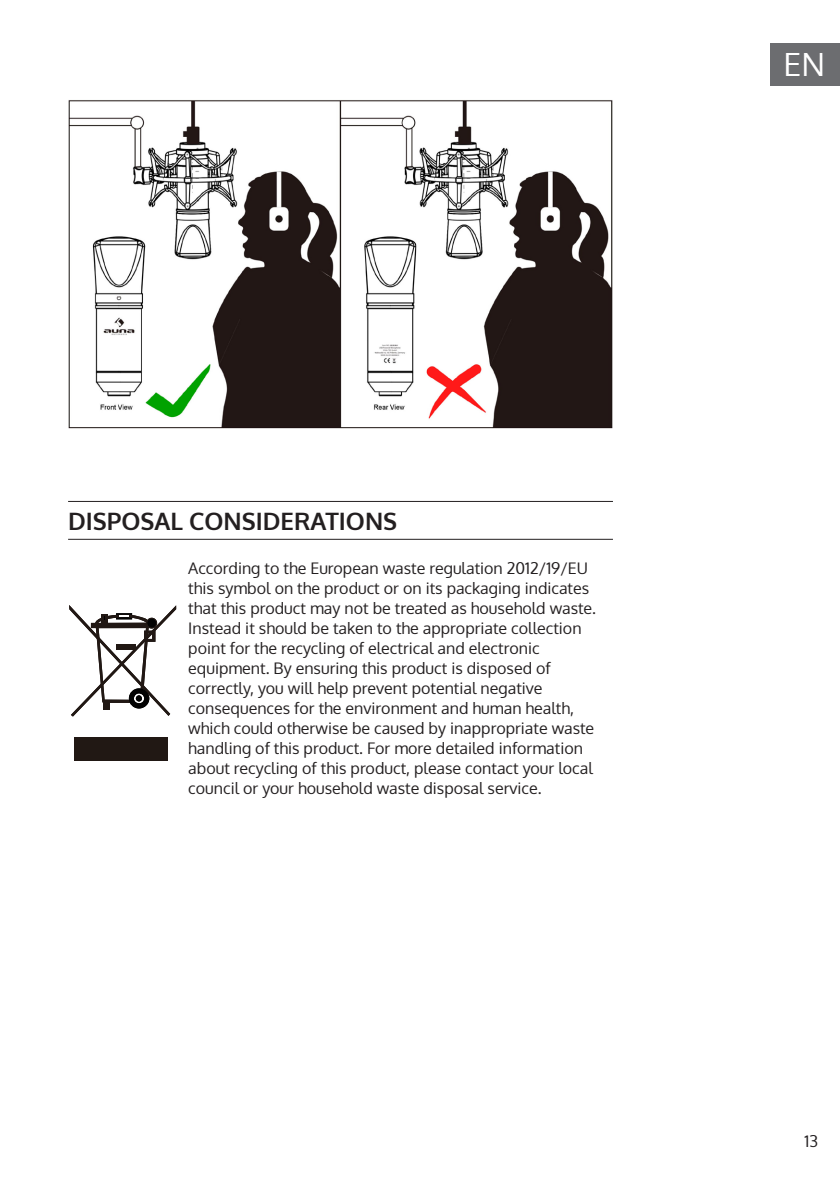
<style>
.page{position:relative;width:840px;height:1191px;background:#fff}
.page>*{position:absolute;margin:0;border:0;box-sizing:border-box;transform-origin:0 0}
.t1{font:32px "Oxygen";color:#fff}
.t2{font:700 24px "Oxygen";color:#231f20}
.t3{font:16px/20px "Oxygen";color:#231f20}
</style>
<div class="page">
<div style="left:770px;top:43px;width:69px;height:42px;background:#6c6d70"></div>
<img style="left:68px;top:100px;width:544px;height:328px">
<hr style="left:68px;top:501px;width:544px;height:1px;background:#231f20">
<hr style="left:68px;top:539px;width:544px;height:1px;background:#231f20">
<div style="left:74px;top:737px;width:93px;height:23px;background:#211814"></div>
<svg style="left:69px;top:605px;width:107px;height:111px"></svg>
<div style="left:147px;top:618px;width:9px;height:10px;background:#030303;border-radius:50%"></div>
<div style="left:146px;top:618px;width:11px;height:10px;border:1px solid #211814;border-radius:50%"></div>
<h2 class="t2" style="left:68px;top:506px;width:330px">DISPOSAL CONSIDERATIONS</h2>
<p class="t3" style="left:188px;top:558px;width:409px">According to the European waste regulation 2012/19/EU this symbol on the product or on its packaging indicates that this product may not be treated as household waste.<br>Instead it should be taken to the appropriate collection point for the recycling of electrical and electronic equipment. By ensuring this product is disposed of correctly, you will help prevent potential negative consequences for the environment and human health, which could otherwise be caused by inappropriate waste handling of this product. For more detailed information about recycling of this product, please contact your local council or your household waste disposal service.</p>
<h1 class="t1" style="left:783px;top:43px;width:43px">EN</h1>
<p class="t3" style="left:804px;top:1130px;width:15px">13</p>
</div>
